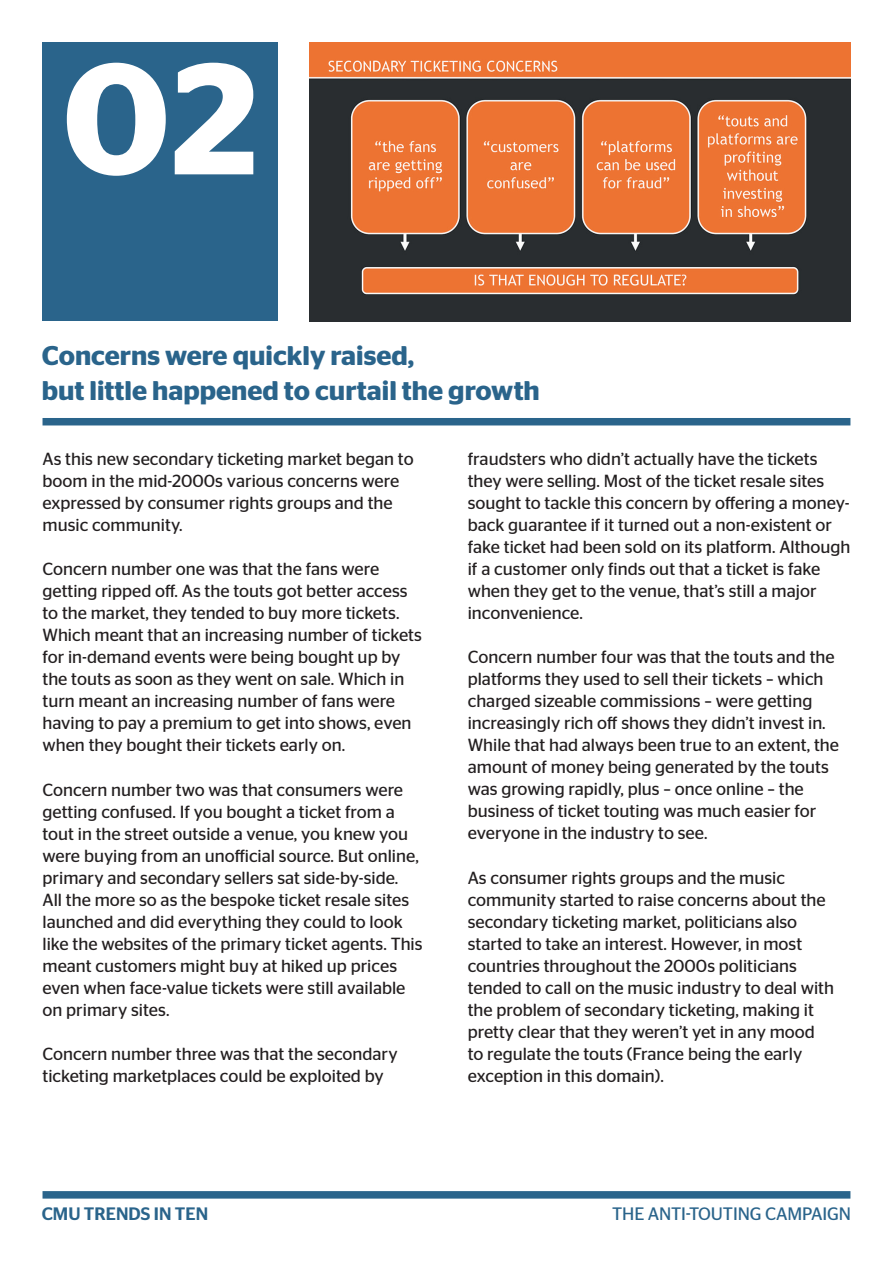
<style>
.page{position:relative;width:893px;height:1263px;background:#fff}
.page>*{position:absolute;margin:0;border:0;box-sizing:border-box;transform-origin:0 0}
.t1{font:600 157.5px "Stag Sans";color:#fff}
.t2{font:600 27px/34.5px "Stag Sans";color:#2a648b}
.t3{font:18px "Stag Sans";letter-spacing:-.01em;color:#2a648b}
.t4{font:500 18px "Stag Sans";color:#2a648b}
.t5{font:17.55px/22px "Stag Sans";color:#231f20}
</style>
<div class="page">
<img style="left:310px;top:43px;width:540px;height:278px">
<div style="left:43px;top:43px;width:235px;height:278px;background:#2a648b"></div>
<div style="left:43px;top:418px;width:807px;height:7px;background:#2a648b"></div>
<div style="left:43px;top:1191px;width:807px;height:7px;background:#2a648b"></div>
<h1 class="t1" style="left:63px;top:28px;width:197px">02</h1>
<h2 class="t2" style="left:42px;top:338px;width:500px">Concerns were quickly raised,<br>but little happened to curtail the growth</h2>
<p class="t5" style="left:43px;top:447px;width:373px">As this new secondary ticketing market began to boom in the mid-2000s various concerns were expressed by consumer rights groups and the music community.</p>
<p class="t5" style="left:43px;top:558px;width:381px">Concern number one was that the fans were getting ripped off. As the touts got better access to the market, they tended to buy more tickets.<br>Which meant that an increasing number of tickets for in-demand events were being bought up by the touts as soon as they went on sale. Which in turn meant an increasing number of fans were having to pay a premium to get into shows, even when they bought their tickets early on.</p>
<p class="t5" style="left:43px;top:778px;width:382px">Concern number two was that consumers were getting confused. If you bought a ticket from a tout in the street outside a venue, you knew you were buying from an unofficial source. But online, primary and secondary sellers sat side-by-side.<br>All the more so as the bespoke ticket resale sites launched and did everything they could to look like the websites of the primary ticket agents. This meant customers might buy at hiked up prices even when face-value tickets were still available on primary sites.</p>
<p class="t5" style="left:43px;top:1043px;width:357px">Concern number three was that the secondary ticketing marketplaces could be exploited by</p>
<p class="t5" style="left:468px;top:447px;width:384px">fraudsters who didn’t actually have the tickets they were selling. Most of the ticket resale sites sought to tackle this concern by offering a money&shy;back guarantee if it turned out a non-existent or fake ticket had been sold on its platform. Although if a customer only finds out that a ticket is fake when they get to the venue, that’s still a major inconvenience.</p>
<p class="t5" style="left:468px;top:646px;width:373px">Concern number four was that the touts and the platforms they used to sell their tickets – which charged sizeable commissions – were getting increasingly rich off shows they didn’t invest in.<br>While that had always been true to an extent, the amount of money being generated by the touts was growing rapidly, plus – once online – the business of ticket touting was much easier for everyone in the industry to see.</p>
<p class="t5" style="left:468px;top:866px;width:368px">As consumer rights groups and the music community started to raise concerns about the secondary ticketing market, politicians also started to take an interest. However, in most countries throughout the 2000s politicians tended to call on the music industry to deal with the problem of secondary ticketing, making it pretty clear that they weren’t yet in any mood to regulate the touts (France being the early exception in this domain).</p>
<p class="t4" style="left:42px;top:1204px;width:168px">CMU TRENDS IN TEN</p>
<p class="t3" style="left:612px;top:1204px;width:240px">THE ANTI-TOUTING CAMPAIGN</p>
</div>
